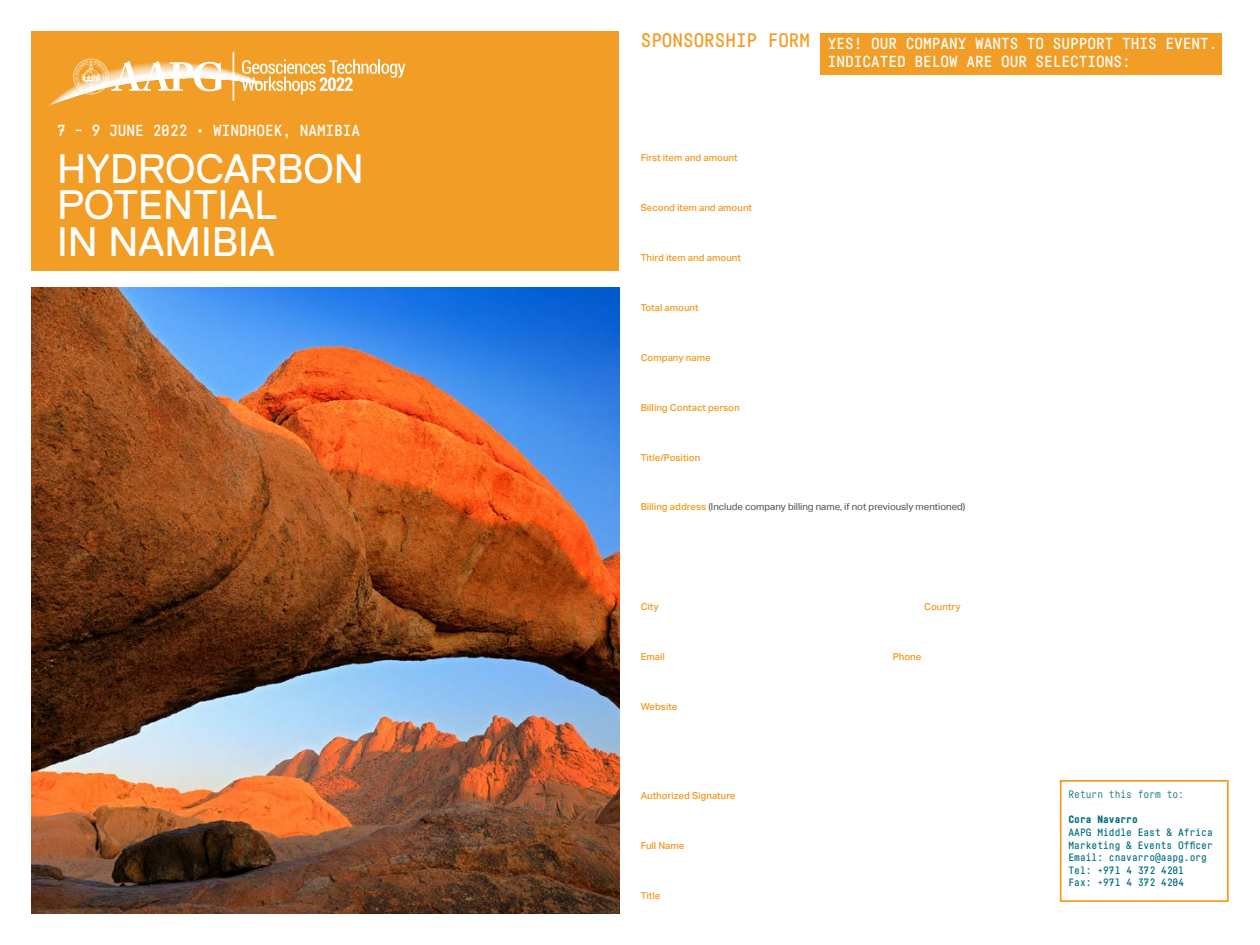
<style>
.page{position:relative;width:1260px;height:945px;background:#fff}
.page>*{position:absolute;margin:0;border:0;box-sizing:border-box;transform-origin:0 0}
.t1{font:41.12px/36.8px "Replica";color:#fff}
.t2{font:500 19.25px "Fabrikat Mono";color:#f29d26}
.t3{font:500 15.75px/18.4px "Fabrikat Mono";color:#fff}
.t4{font:500 10.5px/12.6px "Fabrikat Mono";color:#006f7f}
.t5{font:10.5px "Fabrikat Mono";color:#006f7f}
.t6{font:900 10.5px "Fabrikat Mono";color:#006f7f}
.t7{font:500 9.62px "Aktiv Grotesk";color:#f29d26}
.t8{font:9.62px "Aktiv Grotesk";color:#4d4d4d}
.s1{font-weight:500;color:#f29d26}
</style>
<div class="page">
<div style="left:1060px;top:780px;width:169px;height:122px;background:#fff;border:2px solid #f29d26"></div>
<div style="left:820px;top:33px;width:401px;height:42px;background:#f29d26"></div>
<div style="left:32px;top:32px;width:588px;height:239px;background:#f29d26"></div>
<img style="left:32px;top:288px;width:588px;height:626px">
<hr style="left:233px;top:52px;width:1px;height:49px;background:#fff">
<svg style="left:48px;top:59px;width:358px;height:47px"></svg>
<h3 class="t3" style="left:57px;top:121px;width:305px">7 – 9 JUNE 2022 • WINDHOEK, NAMIBIA</h3>
<h1 class="t1" style="left:57px;top:150px;width:308px">HYDROCARBON<br>POTENTIAL<br>IN NAMIBIA</h1>
<h2 class="t2" style="left:641px;top:29px;width:171px">SPONSORSHIP FORM</h2>
<h3 class="t3" style="left:828px;top:34px;width:391px">YES! OUR COMPANY WANTS TO SUPPORT THIS EVENT.<br>INDICATED BELOW ARE OUR SELECTIONS:</h3>
<p class="t7" style="left:641px;top:152px;width:98px">First item and amount</p>
<p class="t7" style="left:641px;top:202px;width:113px">Second item and amount</p>
<p class="t7" style="left:641px;top:252px;width:102px">Third item and amount</p>
<p class="t7" style="left:641px;top:302px;width:59px">Total amount</p>
<p class="t7" style="left:641px;top:352px;width:71px">Company name</p>
<p class="t7" style="left:641px;top:402px;width:100px">Billing Contact person</p>
<p class="t7" style="left:641px;top:452px;width:61px">Title/Position</p>
<p class="t8" style="left:641px;top:501px;width:326px"><span class="s1">Billing address</span> (Include company billing name, if not previously mentioned)</p>
<p class="t7" style="left:641px;top:601px;width:20px">City</p>
<p class="t7" style="left:924px;top:601px;width:38px">Country</p>
<p class="t7" style="left:641px;top:651px;width:26px">Email</p>
<p class="t7" style="left:893px;top:651px;width:30px">Phone</p>
<p class="t7" style="left:641px;top:701px;width:38px">Website</p>
<p class="t7" style="left:641px;top:790px;width:96px">Authorized Signature</p>
<p class="t7" style="left:641px;top:840px;width:45px">Full Name</p>
<p class="t7" style="left:641px;top:890px;width:21px">Title</p>
<p class="t5" style="left:1068px;top:788px;width:117px">Return this form to:</p>
<p class="t6" style="left:1068px;top:813px;width:71px">Cora Navarro</p>
<p class="t4" style="left:1068px;top:826px;width:146px">AAPG Middle East &amp; Africa<br>Marketing &amp; Events Officer<br>Email: cnavarro@aapg.org<br>Tel: +971 4 372 4201<br>Fax: +971 4 372 4204</p>
</div>
